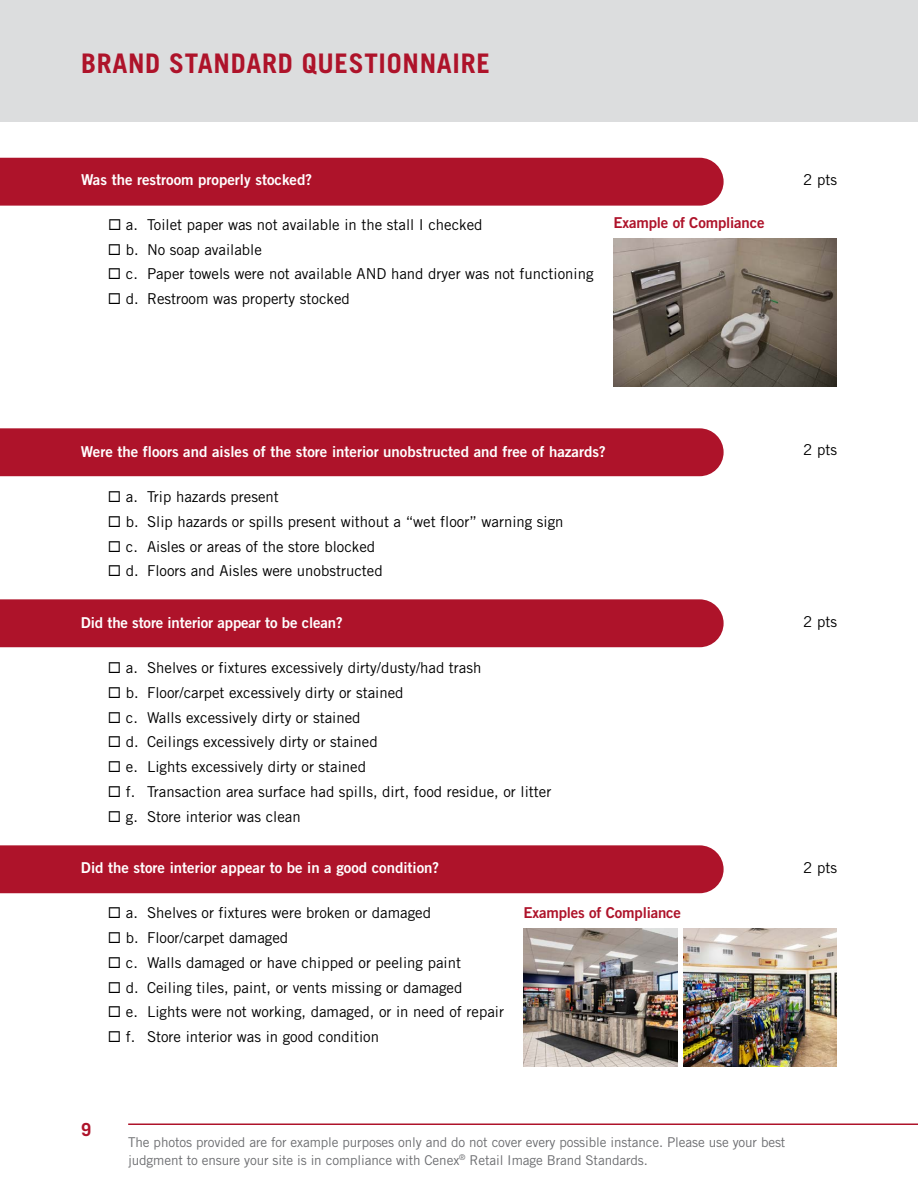
<style>
.page{position:relative;width:918px;height:1188px;background:#fff}
.page>*{position:absolute;margin:0;border:0;box-sizing:border-box;transform-origin:0 0}
.t1{font:700 27px "Trade Gothic LT Std";letter-spacing:.025em;color:#ae132a}
.t2{font:700 18px "Trade Gothic LT Std";color:#ae132a}
.t3{font:15px "Trade Gothic LT Std";color:#000}
.t4{font:15px "Trade Gothic LT Std Bd 2";color:#fff}
.t5{font:15px "Trade Gothic LT Std Bd 2";letter-spacing:-.01em;color:#ae132a}
.t6{font:13.5px/18px "Trade Gothic LT Std";letter-spacing:-.01em;color:#6d6e71}
</style>
<div class="page">
<hr style="left:128px;top:1124px;width:790px;height:1px;background:#ae132a">
<div style="left:0;top:428px;width:724px;height:48px;background:#ae132a"></div>
<div style="left:0;top:599px;width:724px;height:48px;background:#ae132a"></div>
<div style="left:0;top:845px;width:724px;height:48px;background:#ae132a"></div>
<div style="left:0;top:158px;width:724px;height:48px;background:#ae132a"></div>
<div style="left:0;top:0;width:918px;height:122px;background:#dcddde"></div>
<img style="left:614px;top:238px;width:222px;height:148px">
<img style="left:524px;top:928px;width:153px;height:138px">
<img style="left:683px;top:928px;width:154px;height:138px">
<h1 class="t1" style="left:81px;top:47px;width:410px">BRAND STANDARD QUESTIONNAIRE</h1>
<p class="t4" style="left:81px;top:170px;width:233px">Was the restroom properly stocked?</p>
<p class="t3" style="left:108px;top:215px;width:376px">◻ a. Toilet paper was not available in the stall I checked</p>
<p class="t3" style="left:108px;top:240px;width:155px">◻ b. No soap available</p>
<p class="t3" style="left:108px;top:265px;width:487px">◻ c. Paper towels were not available AND hand dryer was not functioning</p>
<p class="t3" style="left:108px;top:290px;width:243px">◻ d. Restroom was property stocked</p>
<p class="t5" style="left:614px;top:213px;width:153px">Example of Compliance</p>
<p class="t3" style="left:803px;top:170px;width:35px">2 pts</p>
<p class="t4" style="left:81px;top:442px;width:526px">Were the floors and aisles of the store interior unobstructed and free of hazards?</p>
<p class="t3" style="left:108px;top:488px;width:172px">◻ a. Trip hazards present</p>
<p class="t3" style="left:108px;top:512px;width:457px">◻ b. Slip hazards or spills present without a “wet floor” warning sign</p>
<p class="t3" style="left:108px;top:537px;width:269px">◻ c. Aisles or areas of the store blocked</p>
<p class="t3" style="left:108px;top:562px;width:276px">◻ d. Floors and Aisles were unobstructed</p>
<p class="t4" style="left:81px;top:613px;width:263px">Did the store interior appear to be clean?</p>
<p class="t3" style="left:108px;top:659px;width:375px">◻ a. Shelves or fixtures excessively dirty/dusty/had trash</p>
<p class="t3" style="left:108px;top:683px;width:297px">◻ b. Floor/carpet excessively dirty or stained</p>
<p class="t3" style="left:108px;top:708px;width:254px">◻ c. Walls excessively dirty or stained</p>
<p class="t3" style="left:108px;top:733px;width:271px">◻ d. Ceilings excessively dirty or stained</p>
<p class="t3" style="left:108px;top:758px;width:260px">◻ e. Lights excessively dirty or stained</p>
<p class="t3" style="left:108px;top:782px;width:445px">◻ f. Transaction area surface had spills, dirt, food residue, or litter</p>
<p class="t3" style="left:108px;top:807px;width:194px">◻ g. Store interior was clean</p>
<p class="t4" style="left:81px;top:859px;width:360px">Did the store interior appear to be in a good condition?</p>
<p class="t3" style="left:108px;top:904px;width:325px">◻ a. Shelves or fixtures were broken or damaged</p>
<p class="t3" style="left:108px;top:929px;width:182px">◻ b. Floor/carpet damaged</p>
<p class="t3" style="left:108px;top:953px;width:355px">◻ c. Walls damaged or have chipped or peeling paint</p>
<p class="t3" style="left:108px;top:978px;width:356px">◻ d. Ceiling tiles, paint, or vents missing or damaged</p>
<p class="t3" style="left:108px;top:1003px;width:398px">◻ e. Lights were not working, damaged, or in need of repair</p>
<p class="t3" style="left:108px;top:1028px;width:273px">◻ f. Store interior was in good condition</p>
<p class="t5" style="left:524px;top:903px;width:159px">Examples of Compliance</p>
<p class="t3" style="left:803px;top:441px;width:35px">2 pts</p>
<p class="t3" style="left:803px;top:613px;width:35px">2 pts</p>
<p class="t3" style="left:803px;top:859px;width:35px">2 pts</p>
<p class="t2" style="left:81px;top:1119px;width:12px">9</p>
<p class="t6" style="left:128px;top:1133px;width:659px">The photos provided are for example purposes only and do not cover every possible instance. Please use your best judgment to ensure your site is in compliance with Cenex<sup>®</sup> Retail Image Brand Standards.</p>
</div>
